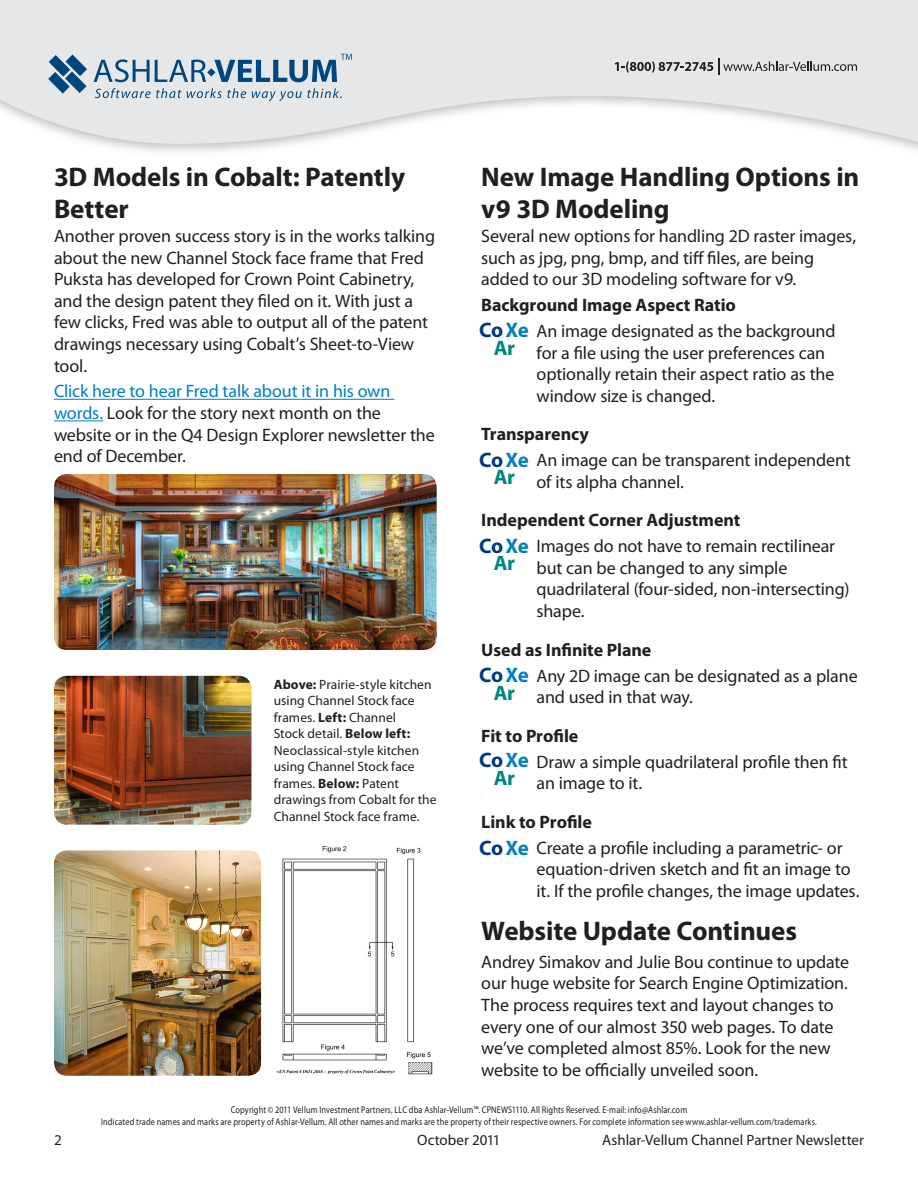
<style>
.page{position:relative;width:918px;height:1188px;background:#fff}
.page>*{position:absolute;margin:0;border:0;box-sizing:border-box;transform-origin:0 0}
.Article_head{font:700 27px/32.4px "Myriad Pro";letter-spacing:-.005em;color:#231f20}
.Article_head-2{font:700 21px "Myriad Pro";letter-spacing:-.02em;color:#003b7e}
.Article_head-3{font:700 21px "Myriad Pro";letter-spacing:-.01em;color:#008682}
.t1{font:18px/21.6px "Myriad Pro";letter-spacing:-.01em;color:#231f20}
.t2{font:700 18px "Myriad Pro";letter-spacing:-.005em;color:#231f20}
.t3{font:15px "Myriad Pro";color:#231f20}
.Caption_contact_info{font:13.5px/16.5px "Myriad Pro";letter-spacing:.005em;color:#231f20}
.Cue{font:9.75px "Myriad Pro";letter-spacing:.015em;color:#231f20;scale:.85 1}
.s1{color:#007ec5}
.s2{font-weight:700}
.s3{color:#0780bd}
</style>
<div class="page">
<svg style="left:0;top:0;width:918px;height:149px;fill:#e6e7e9"></svg>
<svg style="left:95px;top:88px;width:151px;height:10px;background:#b3c3d1"></svg>
<svg style="left:252px;top:88px;width:90px;height:13px"></svg>
<svg style="left:48px;top:55px;width:39px;height:39px;background:#6a91b0"></svg>
<svg style="left:94px;top:54px;width:258px;height:28px;background:#9fb5c8"></svg>
<svg style="left:615px;top:59px;width:242px;height:16px;background:#bdbdbf"></svg>
<hr style="left:54px;top:399px;width:340px;height:1px;background:#007ec5">
<hr style="left:54px;top:420px;width:49px;height:1px;background:#007ec5">
<img style="left:54px;top:676px;width:197px;height:149px">
<img style="left:54px;top:850px;width:207px;height:226px">
<img style="left:54px;top:474px;width:383px;height:176px">
<img style="left:276px;top:846px;width:157px;height:229px">
<p class="Article_head" style="left:54px;top:160px;width:353px">3D Models in Cobalt: Patently<br>Better</p>
<p class="t1" style="left:54px;top:225px;width:383px">Another proven success story is in the works talking about the new Channel Stock face frame that Fred Puksta has developed for Crown Point Cabinetry, and the design patent they filed on it. With just a few clicks, Fred was able to output all of the patent drawings necessary using Cobalt’s Sheet-to-View tool.</p>
<p class="t1" style="left:54px;top:380px;width:382px"><span class="s1">Click here to hear Fred talk about it in his own words.</span> Look for the story next month on the website or in the Q4 Design Explorer newsletter the end of December.</p>
<p class="Caption_contact_info" style="left:274px;top:676px;width:164px"><span class="s2">Above:</span> Prairie-style kitchen using Channel Stock face frames. <span class="s2">Left:</span> Channel<br>Stock detail. <span class="s2">Below left:<br></span>Neoclassical-style kitchen using Channel Stock face frames. <span class="s2">Below:</span> Patent drawings from Cobalt for the<br>Channel Stock face frame.</p>
<p class="Article_head" style="left:481px;top:160px;width:380px">New Image Handling Options in v9 3D Modeling</p>
<p class="t1" style="left:481px;top:225px;width:376px">Several new options for handling 2D raster images, such as jpg, png, bmp, and tiff files, are being added to our 3D modeling software for v9.</p>
<p class="t2" style="left:481px;top:293px;width:256px">Background Image Aspect Ratio</p>
<p class="t1" style="left:537px;top:320px;width:301px">An image designated as the background for a file using the user preferences can optionally retain their aspect ratio as the window size is changed.</p>
<p class="t2" style="left:481px;top:423px;width:109px">Transparency</p>
<p class="t1" style="left:537px;top:449px;width:316px">An image can be transparent independent of its alpha channel.</p>
<p class="t2" style="left:481px;top:509px;width:261px">Independent Corner Adjustment</p>
<p class="t1" style="left:537px;top:535px;width:314px">Images do not have to remain rectilinear but can be changed to any simple quadrilateral (four-sided, non-intersecting) shape.</p>
<p class="t2" style="left:481px;top:638px;width:172px">Used as Infinite Plane</p>
<p class="t1" style="left:537px;top:664px;width:323px">Any 2D image can be designated as a plane and used in that way.</p>
<p class="t2" style="left:481px;top:724px;width:99px">Fit to Profile</p>
<p class="t1" style="left:537px;top:750px;width:313px">Draw a simple quadrilateral profile then fit an image to it.</p>
<p class="t2" style="left:481px;top:810px;width:112px">Link to Profile</p>
<p class="t1" style="left:537px;top:837px;width:324px">Create a profile including a parametric- or equation-driven sketch and fit an image to it. If the profile changes, the image updates.</p>
<p class="Article_head-2" style="left:479px;top:316px;width:51px">Co<span class="s3">Xe</span></p>
<p class="Article_head-3" style="left:494px;top:334px;width:23px">Ar</p>
<p class="Article_head-2" style="left:479px;top:446px;width:51px">Co<span class="s3">Xe</span></p>
<p class="Article_head-3" style="left:494px;top:464px;width:23px">Ar</p>
<p class="Article_head-2" style="left:479px;top:532px;width:51px">Co<span class="s3">Xe</span></p>
<p class="Article_head-3" style="left:494px;top:550px;width:23px">Ar</p>
<p class="Article_head-2" style="left:479px;top:662px;width:51px">Co<span class="s3">Xe</span></p>
<p class="Article_head-3" style="left:494px;top:680px;width:23px">Ar</p>
<p class="Article_head-2" style="left:479px;top:746px;width:51px">Co<span class="s3">Xe</span></p>
<p class="Article_head-3" style="left:494px;top:764px;width:23px">Ar</p>
<p class="Article_head-2" style="left:479px;top:834px;width:51px">Co<span class="s3">Xe</span></p>
<p class="Article_head" style="left:481px;top:914px;width:317px">Website Update Continues</p>
<p class="t1" style="left:481px;top:951px;width:369px">Andrey Simakov and Julie Bou continue to update our huge website for Search Engine Optimization.<br>The process requires text and layout changes to every one of our almost 350 web pages. To date we’ve completed almost 85%. Look for the new website to be officially unveiled soon.</p>
<p class="t3" style="left:54px;top:1131px;width:9px">2</p>
<p class="Cue" style="left:231px;top:1104px;width:539px">Copyright © 2011 Vellum Investment Partners, LLC dba Ashlar-Vellum™. CPNEWS1110. All Rights Reserved. E-mail: info@Ashlar.com</p>
<p class="Cue" style="left:101px;top:1115px;width:844px">Indicated trade names and marks are property of Ashlar-Vellum. All other names and marks are the property of their respective owners. For complete information see www.ashlar-vellum.com/trademarks.</p>
<p class="t3" style="left:417px;top:1131px;width:85px">October 2011</p>
<p class="t3" style="left:602px;top:1131px;width:263px">Ashlar-Vellum Channel Partner Newsletter</p>
</div>
